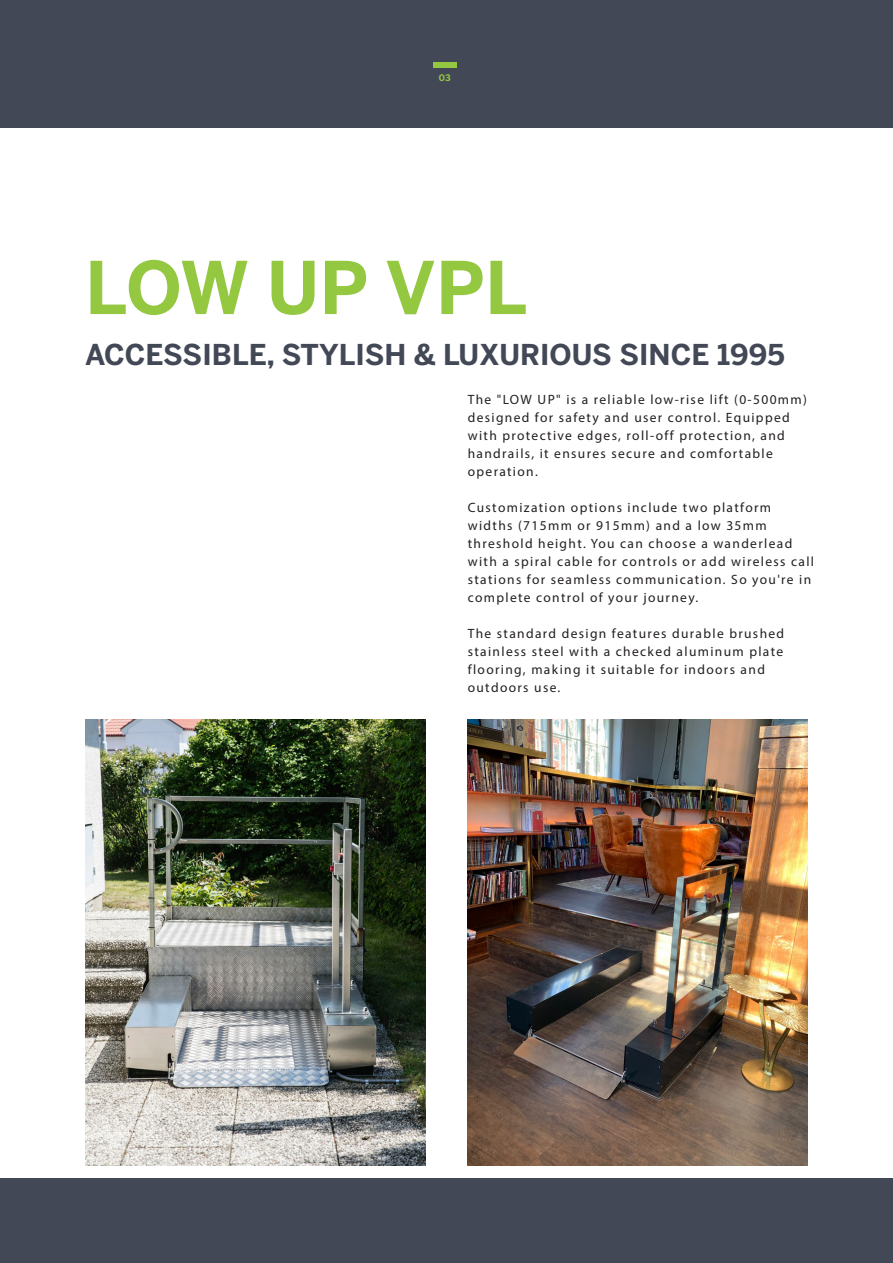
<style>
.page{position:relative;width:893px;height:1263px;background:#fff}
.page>*{position:absolute;margin:0;border:0;box-sizing:border-box;transform-origin:0 0}
.t1{font:700 72px "Benton Sans";letter-spacing:.005em;color:#93c840}
.t2{font:700 28.5px "Benton Sans";color:#424856}
.Body_Reg{font:13.5px "Myriad Pro";letter-spacing:.1em;color:#231f20}
.t3{font:700 9px "Benton Sans";color:#93c840}
</style>
<div class="page">
<div style="left:0;top:1178px;width:893px;height:85px;background:#424856"></div>
<div style="left:0;top:0;width:893px;height:128px;background:#424856"></div>
<div style="left:433px;top:62px;width:23px;height:5px;background:#93c840"></div>
<img style="left:468px;top:720px;width:340px;height:445px">
<img style="left:85px;top:720px;width:340px;height:445px">
<p class="t3" style="left:439px;top:72px;width:14px">03</p>
<p class="t1" style="left:85px;top:245px;width:444px">LOW UP VPL</p>
<p class="t2" style="left:85px;top:337px;width:701px">ACCESSIBLE, STYLISH &amp; LUXURIOUS SINCE 1995</p>
<p class="Body_Reg" style="left:468px;top:391px;width:341px">The "LOW UP" is a reliable low-rise lift (0-500mm)</p>
<p class="Body_Reg" style="left:468px;top:409px;width:323px">designed for safety and user control. Equipped</p>
<p class="Body_Reg" style="left:468px;top:427px;width:319px">with protective edges, roll-off protection, and</p>
<p class="Body_Reg" style="left:468px;top:445px;width:307px">handrails, it ensures secure and comfortable</p>
<p class="Body_Reg" style="left:468px;top:463px;width:72px">operation.</p>
<p class="Body_Reg" style="left:468px;top:499px;width:305px">Customization options include two platform</p>
<p class="Body_Reg" style="left:468px;top:517px;width:301px">widths (715mm or 915mm) and a low 35mm</p>
<p class="Body_Reg" style="left:468px;top:535px;width:326px">threshold height. You can choose a wanderlead</p>
<p class="Body_Reg" style="left:468px;top:553px;width:348px">with a spiral cable for controls or add wireless call</p>
<p class="Body_Reg" style="left:468px;top:571px;width:345px">stations for seamless communication. So you're in</p>
<p class="Body_Reg" style="left:468px;top:589px;width:232px">complete control of your journey.</p>
<p class="Body_Reg" style="left:468px;top:625px;width:318px">The standard design features durable brushed</p>
<p class="Body_Reg" style="left:468px;top:643px;width:317px">stainless steel with a checked aluminum plate</p>
<p class="Body_Reg" style="left:468px;top:661px;width:299px">flooring, making it suitable for indoors and</p>
<p class="Body_Reg" style="left:468px;top:679px;width:94px">outdoors use.</p>
</div>
